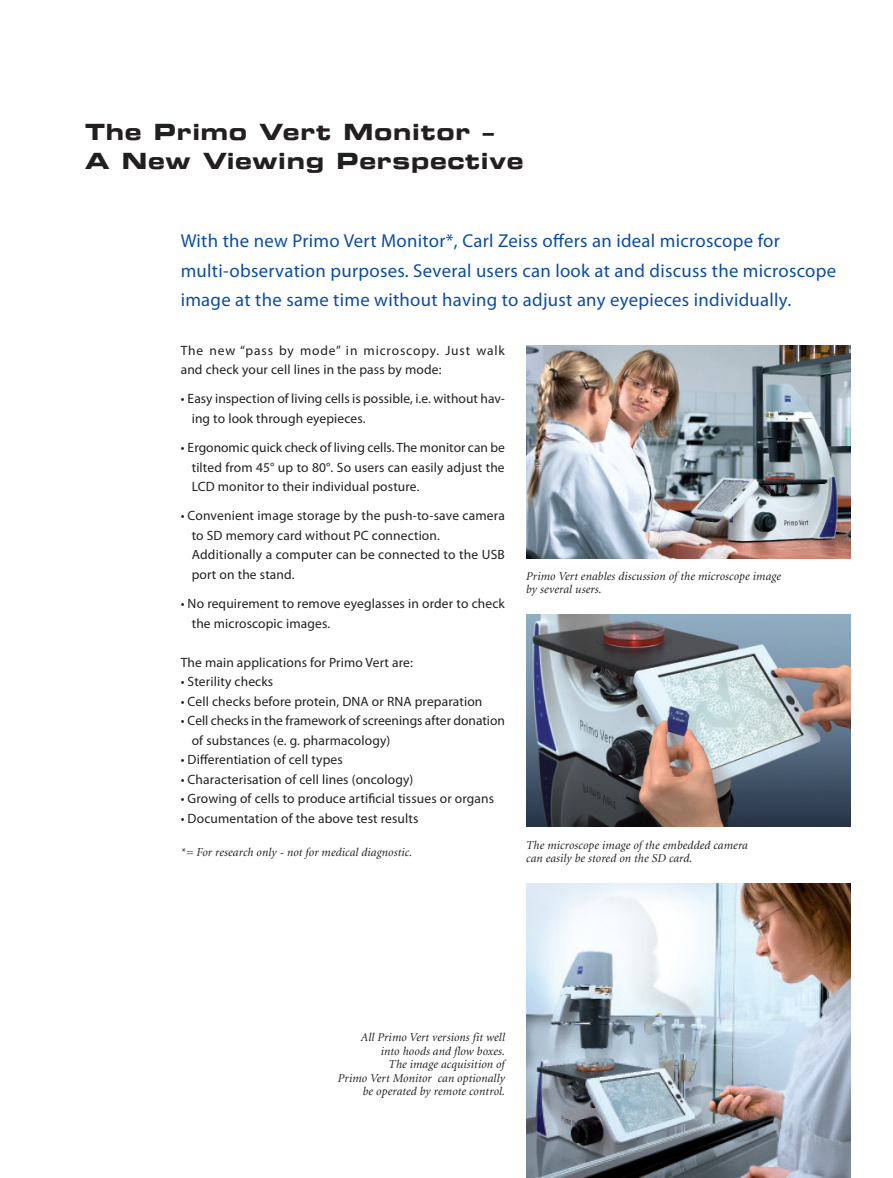
<style>
.page{position:relative;width:893px;height:1178px;background:#fff}
.page>*{position:absolute;margin:0;border:0;box-sizing:border-box;transform-origin:0 0}
._01headline_big{font:22.5px "Eurostile Bold Extended Two";letter-spacing:.03em;color:#231f20}
._03introduction{font:18.75px/29.2px "Myriad Pro";letter-spacing:.015em;color:#0d4da1}
._05copy{font:13.5px/19.5px "Myriad Pro";letter-spacing:.01em;color:#231f20}
._05copy-2{font:13.5px/19.5px "Myriad Pro";letter-spacing:.055em;color:#231f20}
._07legend{font:italic 12px "Minion";letter-spacing:.01em;color:#231f20}
</style>
<div class="page">
<img style="left:526px;top:883px;width:324px;height:295px">
<img style="left:526px;top:345px;width:324px;height:213px">
<img style="left:526px;top:614px;width:324px;height:213px">
<p class="_01headline_big" style="left:85px;top:116px;width:411px">The Primo Vert Monitor –</p>
<p class="_01headline_big" style="left:85px;top:145px;width:440px">A New Viewing Perspective</p>
<p class="_03introduction" style="left:181px;top:226px;width:601px">With the new Primo Vert Monitor*, Carl Zeiss offers an ideal microscope for</p>
<p class="_03introduction" style="left:181px;top:255px;width:657px">multi-observation purposes. Several users can look at and discuss the microscope image at the same time without having to adjust any eyepieces individually.</p>
<p class="_05copy-2" style="left:181px;top:340px;width:326px">The new “pass by mode” in microscopy. Just walk and check your cell lines in the pass by mode:</p>
<p class="_05copy" style="left:192px;top:389px;width:315px;text-indent:-11px">• Easy inspection of living cells is possible, i.e. without hav&shy;ing to look through eyepieces.</p>
<p class="_05copy" style="left:192px;top:438px;width:315px;text-align:justify;text-indent:-11px">• Ergonomic quick check of living cells. The monitor can be tilted from 45° up to 80°. So users can easily adjust the LCD monitor to their individual posture.</p>
<p class="_05copy" style="left:192px;top:506px;width:315px;text-indent:-11px">• Convenient image storage by the push-to-save camera to SD memory card without PC connection.<br>Additionally a computer can be connected to the USB port on the stand.</p>
<p class="_05copy" style="left:192px;top:594px;width:315px;text-indent:-11px">• No requirement to remove eyeglasses in order to check the microscopic images.</p>
<p class="_05copy" style="left:181px;top:652px;width:234px">The main applications for Primo Vert are:</p>
<p class="_05copy" style="left:181px;top:672px;width:94px">• Sterility checks</p>
<p class="_05copy" style="left:181px;top:691px;width:303px">• Cell checks before protein, DNA or RNA preparation</p>
<p class="_05copy" style="left:192px;top:711px;width:315px;text-indent:-11px">• Cell checks in the framework of screenings after donation of substances (e. g. pharmacology)</p>
<p class="_05copy" style="left:181px;top:750px;width:164px">• Differentiation of cell types</p>
<p class="_05copy" style="left:181px;top:769px;width:234px">• Characterisation of cell lines (oncology)</p>
<p class="_05copy" style="left:181px;top:789px;width:315px">• Growing of cells to produce artificial tissues or organs</p>
<p class="_05copy" style="left:181px;top:808px;width:239px">• Documentation of the above test results</p>
<p class="_07legend" style="left:181px;top:846px;width:233px">*= For research only - not for medical diagnostic.</p>
<p class="_07legend" style="left:526px;top:570px;width:256px">Primo Vert enables discussion of the microscope image</p>
<p class="_07legend" style="left:526px;top:584px;width:77px">by several users.</p>
<p class="_07legend" style="left:526px;top:839px;width:223px">The microscope image of the embedded camera</p>
<p class="_07legend" style="left:526px;top:852px;width:168px">can easily be stored on the SD card.</p>
<p class="_07legend" style="left:361px;top:1031px;width:145px">All Primo Vert versions fit well</p>
<p class="_07legend" style="left:381px;top:1045px;width:126px">into hoods and flow boxes.</p>
<p class="_07legend" style="left:389px;top:1058px;width:118px">The image acquisition of</p>
<p class="_07legend" style="left:338px;top:1072px;width:168px">Primo Vert Monitor can optionally</p>
<p class="_07legend" style="left:363px;top:1085px;width:144px">be operated by remote control.</p>
</div>
